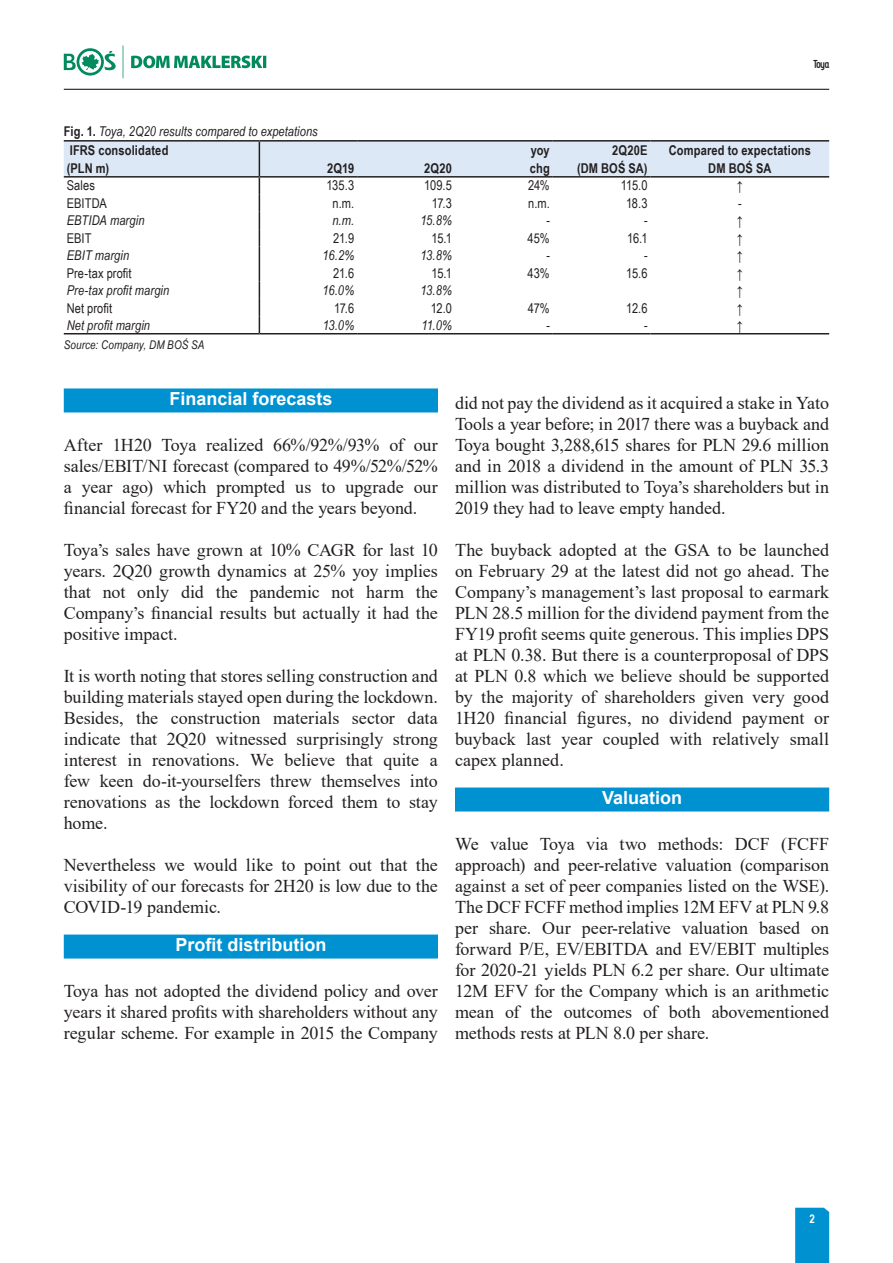
<style>
.page{position:relative;width:893px;height:1263px;background:#fff}
.page>*{position:absolute;margin:0;border:0;box-sizing:border-box;transform-origin:0 0}
._12__Normal{font:18px/21px "Times New Roman";letter-spacing:-.005em;color:#231f20;text-align:justify}
.A__Sekcja__np__News{font:700 18px "Arial";color:#fff}
.A__Tekst_w_tabeli{font:italic 13.5px "Arial Narrow";letter-spacing:.005em;color:#231f20}
._12__tabela{font:13.5px "Arial Narrow";letter-spacing:-.025em;color:#231f20}
._12__tabela-2{font:700 13.5px/18px "Arial Narrow";letter-spacing:.01em;color:#231f20}
._12__tabela-3{font:italic 13.5px "Arial Narrow";letter-spacing:-.035em;color:#231f20}
.A__Tekst_w_tabeli-2{font:13.5px "Arial Narrow";letter-spacing:.005em;color:#231f20}
.A__Tekst_w_tabeli-3{font:700 13.5px/18px "Arial Narrow";letter-spacing:.01em;color:#231f20}
.A__Podpis{font:italic 12px "Arial Narrow";letter-spacing:.015em;color:#231f20}
.M__pagina{font:700 12px "Arial Narrow";color:#fff}
.M__żywa{font:700 10.5px "Techniczne EFN";color:#231f20}
.s1{font-weight:700;font-style:normal}
</style>
<div class="page">
<div style="left:795px;top:1208px;width:34px;height:55px;background:#0091d1"></div>
<svg style="left:64px;top:46px;width:202px;height:32px"></svg>
<hr style="left:64px;top:89px;width:765px;height:1px;background:#231f20">
<hr style="left:64px;top:333px;width:195px;height:1px;background:#231f20">
<hr style="left:64px;top:140px;width:195px;height:2px;background:#231f20">
<hr style="left:259px;top:140px;width:98px;height:2px;background:#231f20">
<hr style="left:357px;top:140px;width:98px;height:2px;background:#231f20">
<hr style="left:455px;top:140px;width:98px;height:2px;background:#231f20">
<hr style="left:553px;top:140px;width:98px;height:2px;background:#231f20">
<hr style="left:651px;top:140px;width:178px;height:2px;background:#231f20">
<hr style="left:259px;top:333px;width:98px;height:1px;background:#231f20">
<hr style="left:357px;top:333px;width:98px;height:1px;background:#231f20">
<hr style="left:455px;top:333px;width:98px;height:1px;background:#231f20">
<hr style="left:553px;top:333px;width:98px;height:1px;background:#231f20">
<hr style="left:651px;top:333px;width:178px;height:1px;background:#231f20">
<svg style="left:64px;top:141px;width:765px;height:192px"></svg>
<div style="left:64px;top:388px;width:374px;height:24px;background:#0091d1"></div>
<div style="left:64px;top:934px;width:374px;height:24px;background:#0091d1"></div>
<div style="left:455px;top:787px;width:374px;height:24px;background:#0091d1"></div>
<p class="A__Tekst_w_tabeli" style="left:64px;top:122px;width:256px"><span class="s1">Fig. 1.</span> Toya, 2Q20 results compared to expetations</p>
<p class="A__Tekst_w_tabeli-3" style="left:67px;top:140px;width:103px">IFRS consolidated (PLN m)</p>
<p class="_12__tabela-2" style="left:327px;top:158px;width:28px">2Q19</p>
<p class="_12__tabela-2" style="left:424px;top:158px;width:29px">2Q20</p>
<p class="M__żywa" style="left:813px;top:58px;width:18px">Toya</p>
<p class="_12__tabela-2" style="left:530px;top:140px;width:21px">yoy chg</p>
<p class="_12__tabela-2" style="left:577px;top:140px;width:72px;text-align:right">2Q20E<br>(DM BOŚ SA)</p>
<p class="_12__tabela-2" style="left:669px;top:140px;width:144px;text-align:center">Compared to expectations<br>DM BOŚ SA</p>
<p class="A__Tekst_w_tabeli-2" style="left:67px;top:176px;width:30px">Sales</p>
<p class="_12__tabela" style="left:326px;top:176px;width:29px">135.3</p>
<p class="_12__tabela" style="left:424px;top:176px;width:29px">109.5</p>
<p class="_12__tabela" style="left:528px;top:176px;width:23px">24%</p>
<p class="_12__tabela" style="left:621px;top:176px;width:28px">115.0</p>
<p class="_12__tabela" style="left:736px;top:176px;width:8px">↑</p>
<p class="A__Tekst_w_tabeli-2" style="left:67px;top:193px;width:42px">EBITDA</p>
<p class="_12__tabela" style="left:333px;top:193px;width:23px">n.m.</p>
<p class="_12__tabela" style="left:432px;top:193px;width:22px">17.3</p>
<p class="_12__tabela" style="left:528px;top:193px;width:23px">n.m.</p>
<p class="_12__tabela" style="left:626px;top:193px;width:23px">18.3</p>
<p class="_12__tabela" style="left:738px;top:193px;width:5px">-</p>
<p class="A__Tekst_w_tabeli" style="left:67px;top:211px;width:79px">EBTIDA margin</p>
<p class="_12__tabela-3" style="left:332px;top:211px;width:23px">n.m.</p>
<p class="_12__tabela-3" style="left:420px;top:211px;width:33px">15.8%</p>
<p class="_12__tabela-3" style="left:546px;top:211px;width:5px">-</p>
<p class="_12__tabela-3" style="left:644px;top:211px;width:5px">-</p>
<p class="_12__tabela-3" style="left:736px;top:211px;width:8px">↑</p>
<p class="A__Tekst_w_tabeli-2" style="left:67px;top:228px;width:26px">EBIT</p>
<p class="_12__tabela" style="left:333px;top:228px;width:23px">21.9</p>
<p class="_12__tabela" style="left:432px;top:228px;width:22px">15.1</p>
<p class="_12__tabela" style="left:527px;top:228px;width:24px">45%</p>
<p class="_12__tabela" style="left:627px;top:228px;width:22px">16.1</p>
<p class="_12__tabela" style="left:736px;top:228px;width:8px">↑</p>
<p class="A__Tekst_w_tabeli" style="left:67px;top:246px;width:64px">EBIT margin</p>
<p class="_12__tabela-3" style="left:322px;top:246px;width:33px">16.2%</p>
<p class="_12__tabela-3" style="left:420px;top:246px;width:33px">13.8%</p>
<p class="_12__tabela-3" style="left:546px;top:246px;width:5px">-</p>
<p class="_12__tabela-3" style="left:644px;top:246px;width:5px">-</p>
<p class="_12__tabela-3" style="left:736px;top:246px;width:8px">↑</p>
<p class="A__Tekst_w_tabeli-2" style="left:67px;top:263px;width:66px">Pre-tax profit</p>
<p class="_12__tabela" style="left:333px;top:263px;width:23px">21.6</p>
<p class="_12__tabela" style="left:432px;top:263px;width:22px">15.1</p>
<p class="_12__tabela" style="left:527px;top:263px;width:24px">43%</p>
<p class="_12__tabela" style="left:626px;top:263px;width:23px">15.6</p>
<p class="_12__tabela" style="left:736px;top:263px;width:8px">↑</p>
<p class="A__Tekst_w_tabeli" style="left:67px;top:281px;width:104px">Pre-tax profit margin</p>
<p class="_12__tabela-3" style="left:323px;top:281px;width:33px">16.0%</p>
<p class="_12__tabela-3" style="left:420px;top:281px;width:33px">13.8%</p>
<p class="_12__tabela-3" style="left:736px;top:281px;width:8px">↑</p>
<p class="A__Tekst_w_tabeli-2" style="left:67px;top:298px;width:47px">Net profit</p>
<p class="_12__tabela" style="left:334px;top:298px;width:22px">17.6</p>
<p class="_12__tabela" style="left:431px;top:298px;width:23px">12.0</p>
<p class="_12__tabela" style="left:528px;top:298px;width:23px">47%</p>
<p class="_12__tabela" style="left:626px;top:298px;width:23px">12.6</p>
<p class="_12__tabela-3" style="left:736px;top:298px;width:8px">↑</p>
<p class="A__Tekst_w_tabeli" style="left:67px;top:316px;width:85px">Net profit margin</p>
<p class="_12__tabela-3" style="left:323px;top:316px;width:33px">13.0%</p>
<p class="_12__tabela-3" style="left:421px;top:316px;width:32px">11.0%</p>
<p class="_12__tabela-3" style="left:546px;top:316px;width:5px">-</p>
<p class="_12__tabela-3" style="left:644px;top:316px;width:5px">-</p>
<p class="_12__tabela-3" style="left:736px;top:316px;width:8px">↑</p>
<p class="A__Podpis" style="left:64px;top:337px;width:142px">Source: Company, DM BOŚ SA</p>
<p class="A__Sekcja__np__News" style="left:169px;top:386px;width:165px">Financial forecasts</p>
<p class="_12__Normal" style="left:64px;top:434px;width:376px">After 1H20 Toya realized 66%/92%/93% of our sales/EBIT/NI forecast (compared to 49%/52%/52% a year ago) which prompted us to upgrade our financial forecast for FY20 and the years beyond.</p>
<p class="_12__Normal" style="left:64px;top:539px;width:376px">Toya’s sales have grown at 10% CAGR for last 10 years. 2Q20 growth dynamics at 25% yoy implies that not only did the pandemic not harm the Company’s financial results but actually it had the positive impact.</p>
<p class="_12__Normal" style="left:64px;top:665px;width:376px">It is worth noting that stores selling construction and building materials stayed open during the lockdown.<br>Besides, the construction materials sector data indicate that 2Q20 witnessed surprisingly strong interest in renovations. We believe that quite a few keen do-it-yourselfers threw themselves into renovations as the lockdown forced them to stay home.</p>
<p class="_12__Normal" style="left:64px;top:854px;width:376px">Nevertheless we would like to point out that the visibility of our forecasts for 2H20 is low due to the COVID-19 pandemic.</p>
<p class="A__Sekcja__np__News" style="left:175px;top:932px;width:153px">Profit distribution</p>
<p class="_12__Normal" style="left:64px;top:980px;width:376px">Toya has not adopted the dividend policy and over years it shared profits with shareholders without any regular scheme. For example in 2015 the Company</p>
<p class="_12__Normal" style="left:455px;top:392px;width:376px">did not pay the dividend as it acquired a stake in Yato Tools a year before; in 2017 there was a buyback and Toya bought 3,288,615 shares for PLN 29.6 million and in 2018 a dividend in the amount of PLN 35.3 million was distributed to Toya’s shareholders but in 2019 they had to leave empty handed.</p>
<p class="_12__Normal" style="left:455px;top:539px;width:376px">The buyback adopted at the GSA to be launched on February 29 at the latest did not go ahead. The Company’s management’s last proposal to earmark PLN 28.5 million for the dividend payment from the FY19 profit seems quite generous. This implies DPS at PLN 0.38. But there is a counterproposal of DPS at PLN 0.8 which we believe should be supported by the majority of shareholders given very good 1H20 financial figures, no dividend payment or buyback last year coupled with relatively small capex planned.</p>
<p class="A__Sekcja__np__News" style="left:602px;top:785px;width:82px">Valuation</p>
<p class="_12__Normal" style="left:455px;top:833px;width:376px">We value Toya via two methods: DCF (FCFF approach) and peer-relative valuation (comparison against a set of peer companies listed on the WSE).<br>The DCF FCFF method implies 12M EFV at PLN 9.8 per share. Our peer-relative valuation based on forward P/E, EV/EBITDA and EV/EBIT multiples for 2020-21 yields PLN 6.2 per share. Our ultimate 12M EFV for the Company which is an arithmetic mean of the outcomes of both abovementioned methods rests at PLN 8.0 per share.</p>
<p class="M__pagina" style="left:809px;top:1209px;width:7px">2</p>
</div>
